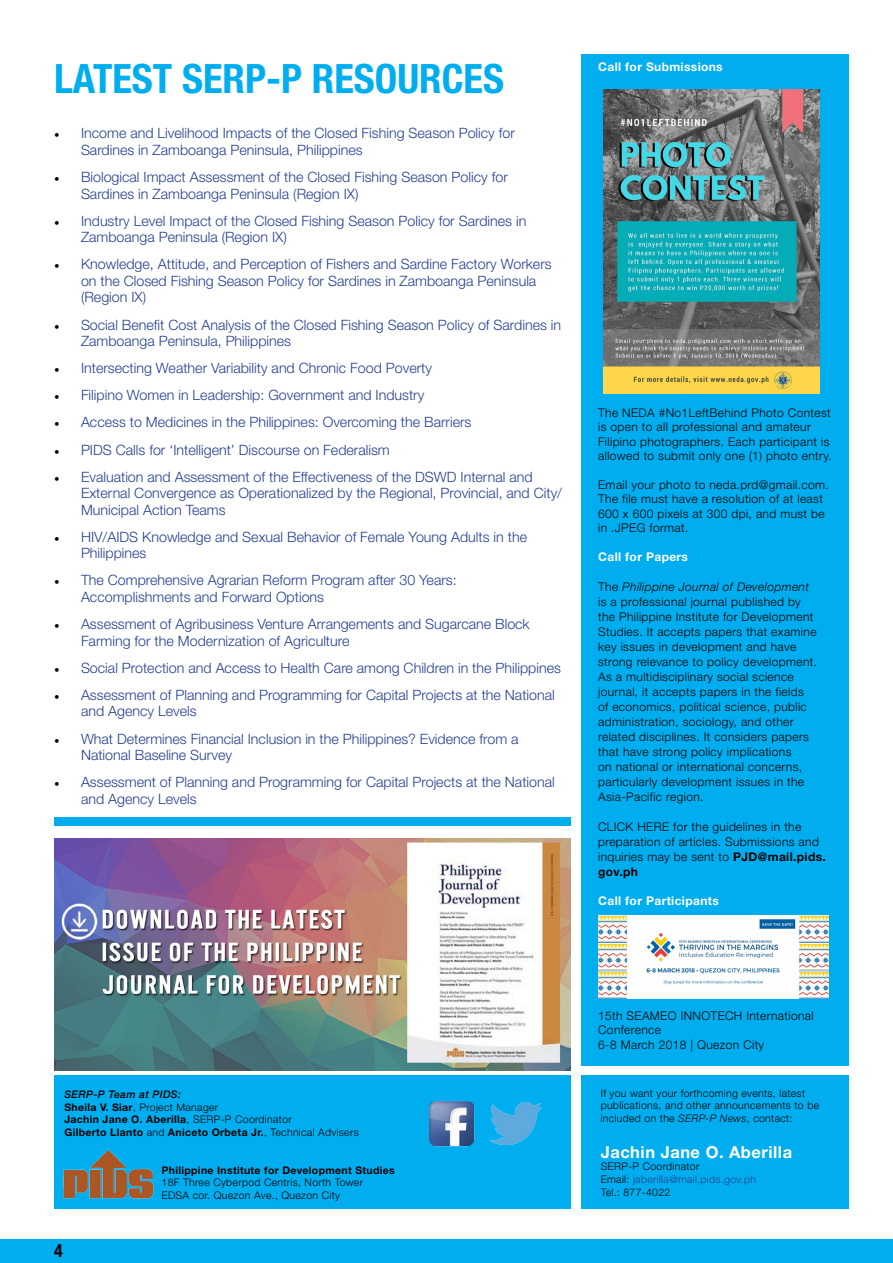
<style>
.page{position:relative;width:893px;height:1263px;background:#fff}
.page>*{position:absolute;margin:0;border:0;box-sizing:border-box;transform-origin:0 0}
.t1{font:700 condensed 40.5px "Helvetica Neue LT Std";color:#00aeef}
.t2{font:700 condensed 18px "Helvetica Neue LT Std";color:#000}
.t3{font:700 16.5px "Helvetica Neue LT Std";letter-spacing:.03em;color:#fff}
.t4{font:300 14.25px/16.5px "Helvetica Neue LT Std";color:#25408f}
.t5{font:300 12px/15px "Helvetica Neue LT Std";letter-spacing:.03em;color:#000}
.t6{font:700 12px "Helvetica Neue LT Std";letter-spacing:.03em;color:#fff}
.t7{font:300 10.5px/12.6px "Helvetica Neue LT Std";letter-spacing:.03em;color:#000}
.t8{font:700 10.5px/12.6px "Helvetica Neue LT Std";letter-spacing:.03em;color:#000}
.s1{font-family:"Minion Pro";font-weight:400;color:#000}
.s2{font-style:italic}
.s3{font-weight:700}
.s4{font-weight:500;font-style:italic}
.s5{font-weight:300}
.s6{color:#25408f}
</style>
<div class="page">
<div style="left:0;top:1239px;width:893px;height:24px;background:#00aeef"></div>
<div style="left:54px;top:817px;width:516px;height:8px;background:#00aeef"></div>
<div style="left:581px;top:1076px;width:268px;height:133px;background:#00aeef"></div>
<div style="left:54px;top:1076px;width:516px;height:133px;background:#00aeef"></div>
<img style="left:63px;top:1149px;width:91px;height:50px">
<img style="left:429px;top:1101px;width:46px;height:46px">
<img style="left:490px;top:1102px;width:52px;height:43px">
<div style="left:581px;top:54px;width:268px;height:1011px;background:#00aeef"></div>
<img style="left:604px;top:89px;width:216px;height:304px">
<img style="left:54px;top:838px;width:516px;height:232px">
<img style="left:598px;top:915px;width:230px;height:83px">
<h1 class="t1" style="left:54px;top:54px;width:451px">LATEST SERP-P RESOURCES</h1>
<p class="t4" style="left:81px;top:125px;width:435px;text-indent:-27px"><span class="s1">•</span> Income and Livelihood Impacts of the Closed Fishing Season Policy for<br>Sardines in Zamboanga Peninsula, Philippines</p>
<p class="t4" style="left:81px;top:168px;width:428px;text-indent:-27px"><span class="s1">•</span> Biological Impact Assessment of the Closed Fishing Season Policy for<br>Sardines in Zamboanga Peninsula (Region IX)</p>
<p class="t4" style="left:81px;top:212px;width:447px;text-indent:-27px"><span class="s1">•</span> Industry Level Impact of the Closed Fishing Season Policy for Sardines in<br>Zamboanga Peninsula (Region IX)</p>
<p class="t4" style="left:81px;top:256px;width:472px;text-indent:-27px"><span class="s1">•</span> Knowledge, Attitude, and Perception of Fishers and Sardine Factory Workers on the Closed Fishing Season Policy for Sardines in Zamboanga Peninsula (Region IX)</p>
<p class="t4" style="left:81px;top:316px;width:482px;text-indent:-27px"><span class="s1">•</span> Social Benefit Cost Analysis of the Closed Fishing Season Policy of Sardines in<br>Zamboanga Peninsula, Philippines</p>
<p class="t4" style="left:54px;top:360px;width:380px"><span class="s1">•</span> Intersecting Weather Variability and Chronic Food Poverty</p>
<p class="t4" style="left:54px;top:387px;width:372px"><span class="s1">•</span> Filipino Women in Leadership: Government and Industry</p>
<p class="t4" style="left:54px;top:414px;width:419px"><span class="s1">•</span> Access to Medicines in the Philippines: Overcoming the Barriers</p>
<p class="t4" style="left:54px;top:441px;width:337px"><span class="s1">•</span> PIDS Calls for ‘Intelligent’ Discourse on Federalism</p>
<p class="t4" style="left:81px;top:468px;width:482px;text-indent:-27px"><span class="s1">•</span> Evaluation and Assessment of the Effectiveness of the DSWD Internal and<br>External Convergence as Operationalized by the Regional, Provincial, and City/<br>Municipal Action Teams</p>
<p class="t4" style="left:81px;top:528px;width:448px;text-indent:-27px"><span class="s1">•</span> HIV/AIDS Knowledge and Sexual Behavior of Female Young Adults in the<br>Philippines</p>
<p class="t4" style="left:81px;top:572px;width:377px;text-indent:-27px"><span class="s1">•</span> The Comprehensive Agrarian Reform Program after 30 Years:<br>Accomplishments and Forward Options</p>
<p class="t4" style="left:81px;top:615px;width:450px;text-indent:-27px"><span class="s1">•</span> Assessment of Agribusiness Venture Arrangements and Sugarcane Block<br>Farming for the Modernization of Agriculture</p>
<p class="t4" style="left:54px;top:659px;width:508px"><span class="s1">•</span> Social Protection and Access to Health Care among Children in the Philippines</p>
<p class="t4" style="left:81px;top:686px;width:475px;text-indent:-27px"><span class="s1">•</span> Assessment of Planning and Programming for Capital Projects at the National and Agency Levels</p>
<p class="t4" style="left:81px;top:730px;width:439px;text-indent:-27px"><span class="s1">•</span> What Determines Financial Inclusion in the Philippines? Evidence from a<br>National Baseline Survey</p>
<p class="t4" style="left:81px;top:773px;width:475px;text-indent:-27px"><span class="s1">•</span> Assessment of Planning and Programming for Capital Projects at the National and Agency Levels</p>
<p class="t6" style="left:598px;top:59px;width:126px">Call for Submissions</p>
<p class="t5" style="left:598px;top:405px;width:235px;line-height:14.4px">The NEDA #No1LeftBehind Photo Contest is open to all professional and amateur Filipino photographers. Each participant is allowed to submit only one (1) photo entry.</p>
<p class="t5" style="left:598px;top:477px;width:232px;line-height:14.4px">Email your photo to neda.prd@gmail.com.<br>The file must have a resolution of at least 600 x 600 pixels at 300 dpi, and must be in .JPEG format.</p>
<p class="t6" style="left:598px;top:549px;width:91px">Call for Papers</p>
<p class="t5" style="left:598px;top:579px;width:220px">The <span class="s2">Philippine Journal of Development </span>is a professional journal published by the Philippine Institute for Development Studies. It accepts papers that examine key issues in development and have strong relevance to policy development.<br>As a multidisciplinary social science journal, it accepts papers in the fields<br>of economics, political science, public administration, sociology, and other related disciplines. It considers papers that have strong policy implications<br>on national or international concerns, particularly development issues in the Asia-Pacific region.</p>
<p class="t5" style="left:598px;top:819px;width:229px">CLICK HERE for the guidelines in the preparation of articles. Submissions and inquiries may be sent to <span class="s3">PJD@mail.pids. gov.ph</span></p>
<p class="t6" style="left:598px;top:893px;width:122px">Call for Participants</p>
<p class="t5" style="left:598px;top:1008px;width:217px;line-height:14.4px">15th SEAMEO INNOTECH International<br>Conference<br>6-8 March 2018 | Quezon City</p>
<p class="t8" style="left:64px;top:1088px;width:296px"><span class="s4">SERP-P Team at PIDS:<br></span>Sheila V. Siar<span class="s5">, Project Manager<br></span>Jachin Jane O. Aberilla<span class="s5">, SERP-P Coordinator<br></span>Gilberto Llanto <span class="s5">and</span> Aniceto Orbeta Jr.<span class="s5">, Technical Advisers</span></p>
<p class="t7" style="left:601px;top:1086px;width:220px">If you want your forthcoming events, latest publications, and other announcements to be included on the <span class="s2">SERP-P News</span>, contact:</p>
<p class="t3" style="left:601px;top:1142px;width:193px">Jachin Jane O. Aberilla</p>
<p class="t7" style="left:601px;top:1160px;width:157px">SERP-P Coordinator<br>Email: <span class="s6">jaberilla@mail.pids.gov.ph<br></span>Tel.: 877-4022</p>
<p class="t8" style="left:162px;top:1163px;width:235px">Philippine Institute for Development Studies</p>
<p class="t7" style="left:162px;top:1176px;width:203px">18F Three Cyberpod Centris, North Tower<br>EDSA cor. Quezon Ave., Quezon City</p>
<p class="t2" style="left:54px;top:1239px;width:10px">4</p>
</div>
